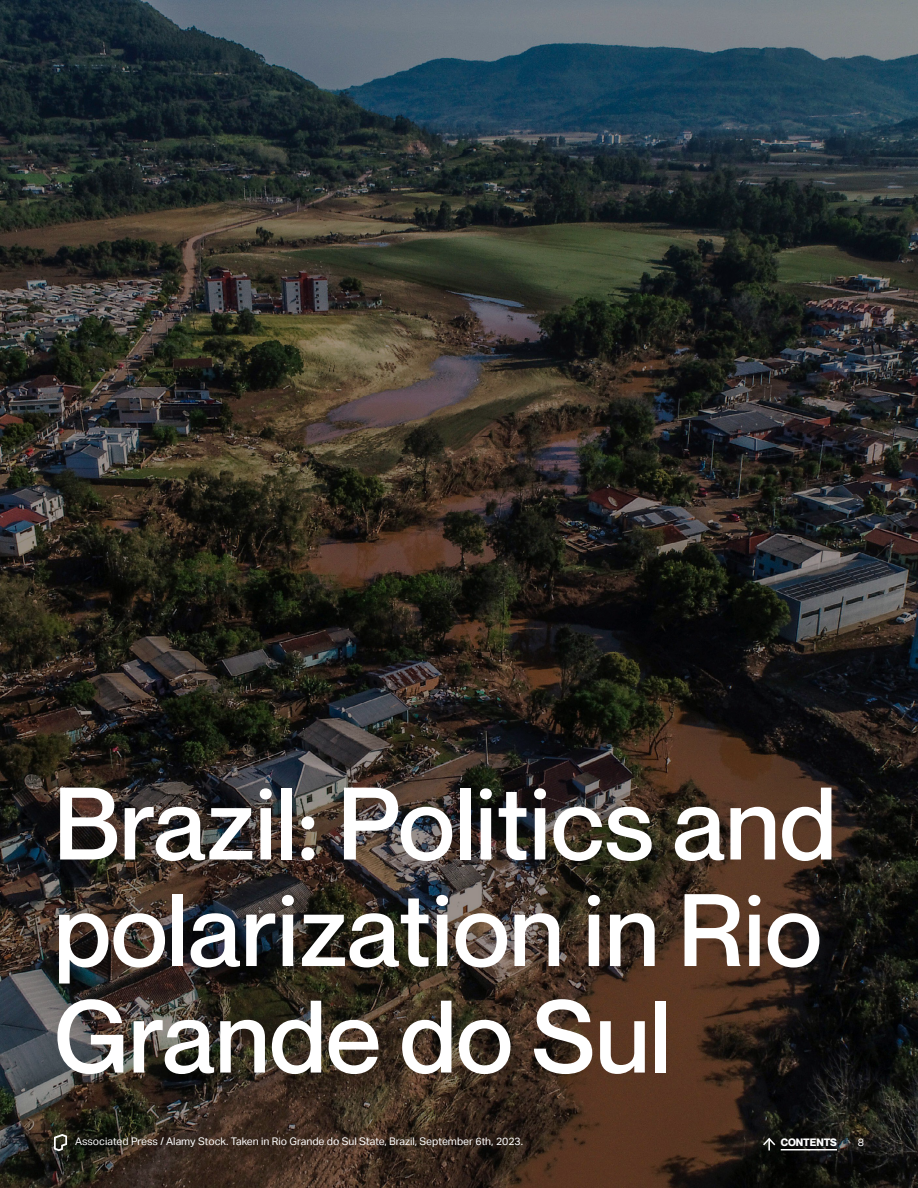
<style>
.page{position:relative;width:918px;height:1188px;background:#fff}
.page>*{position:absolute;margin:0;border:0;box-sizing:border-box;transform-origin:0 0}
.t1{font:500 100.5px/106.5px "Neue Montreal";color:#fff}
.t2{font:10.5px "Aktiv Grotesk";color:#fff}
.t3{font:700 10.5px "Neue Montreal";color:#fff}
</style>
<div class="page">
<img style="left:0;top:0;width:918px;height:1188px">
<hr style="left:781px;top:1149px;width:56px;height:1px;background:#fff">
<svg style="left:54px;top:1134px;width:13px;height:17px"></svg>
<svg style="left:761px;top:1137px;width:16px;height:13px"></svg>
<h1 class="t1" style="left:54px;top:771px;width:784px">Brazil: Politics and polarization in Rio<br>Grande do Sul</h1>
<p class="t2" style="left:75px;top:1135px;width:450px">Associated Press / Alamy Stock. Taken in Rio Grande do Sul State, Brazil, September 6th, 2023.</p>
<p class="t3" style="left:781px;top:1136px;width:58px">CONTENTS</p>
<p class="t2" style="left:858px;top:1137px;width:8px">8</p>
</div>
